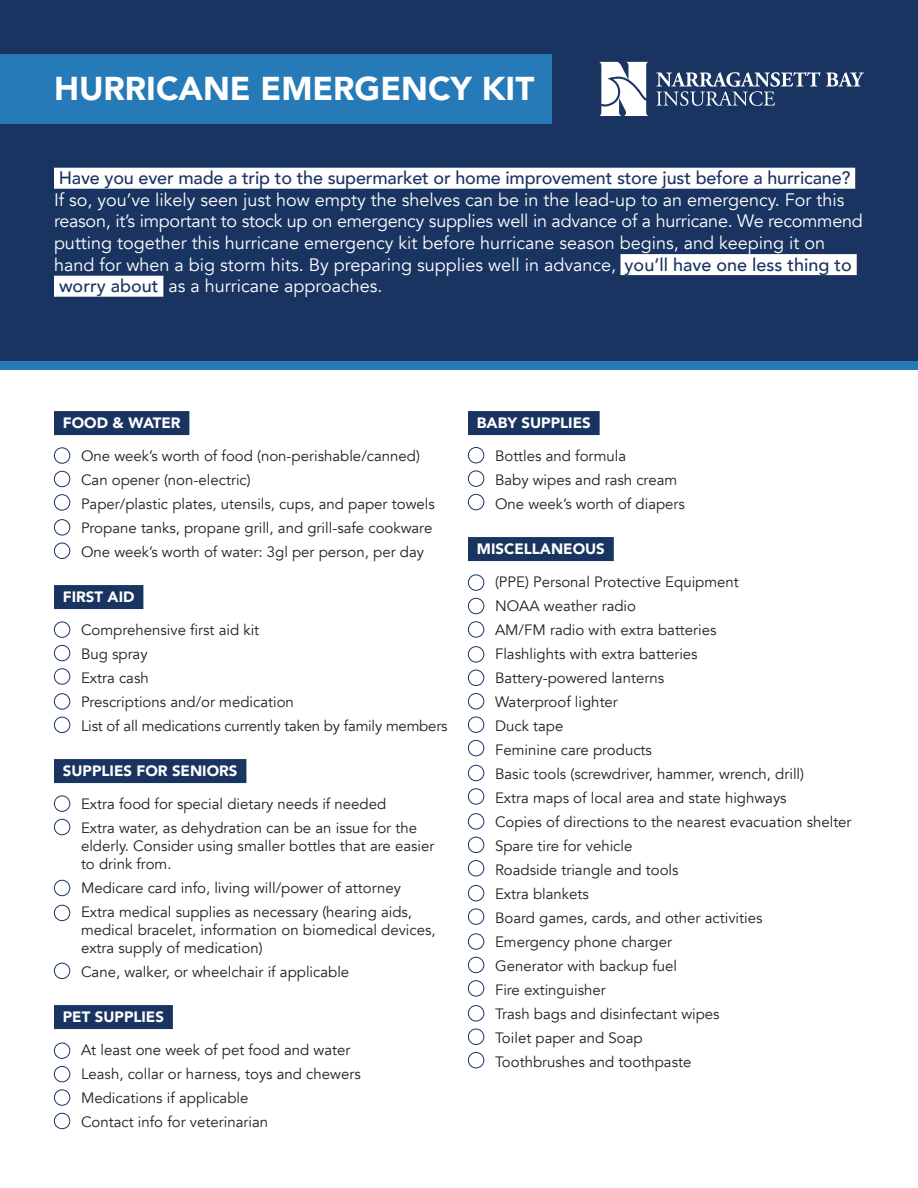
<style>
.page{position:relative;width:918px;height:1188px;background:#fff}
.page>*{position:absolute;margin:0;border:0;box-sizing:border-box;transform-origin:0 0}
.t1{font:900 33px "Avenir";color:#fff}
.t2{font:18px/21.6px "Avenir";color:#fff}
.t3{font:15px/18px "Avenir";color:#231f20}
.t4{font:900 15px "Avenir";color:#fff}
.s1{font-weight:500;color:#1a3462}
</style>
<div class="page">
<div style="left:0;top:0;width:918px;height:369px;background:#1a3462"></div>
<div style="left:0;top:361px;width:918px;height:8px;background:#257ab7"></div>
<div style="left:54px;top:168px;width:801px;height:21px;background:#fff"></div>
<div style="left:620px;top:254px;width:237px;height:21px;background:#fff"></div>
<div style="left:54px;top:276px;width:109px;height:21px;background:#fff"></div>
<div style="left:0;top:54px;width:552px;height:70px;background:#257ab7"></div>
<div style="left:54px;top:411px;width:135px;height:24px;background:#1a3462"></div>
<div style="left:54px;top:585px;width:89px;height:24px;background:#1a3462"></div>
<div style="left:54px;top:759px;width:192px;height:24px;background:#1a3462"></div>
<div style="left:54px;top:1005px;width:119px;height:24px;background:#1a3462"></div>
<div style="left:468px;top:411px;width:132px;height:24px;background:#1a3462"></div>
<div style="left:468px;top:537px;width:146px;height:24px;background:#1a3462"></div>
<div style="left:54px;top:447px;width:16px;height:17px;border:1px solid #1a3462;border-radius:50%"></div>
<div style="left:54px;top:471px;width:16px;height:16px;border:1px solid #1a3462;border-radius:50%"></div>
<div style="left:54px;top:494px;width:16px;height:17px;border:1px solid #1a3462;border-radius:50%"></div>
<div style="left:54px;top:519px;width:16px;height:16px;border:1px solid #1a3462;border-radius:50%"></div>
<div style="left:54px;top:543px;width:16px;height:16px;border:1px solid #1a3462;border-radius:50%"></div>
<div style="left:54px;top:622px;width:16px;height:16px;border:1px solid #1a3462;border-radius:50%"></div>
<div style="left:54px;top:645px;width:16px;height:16px;border:1px solid #1a3462;border-radius:50%"></div>
<div style="left:54px;top:668px;width:16px;height:17px;border:1px solid #1a3462;border-radius:50%"></div>
<div style="left:54px;top:693px;width:16px;height:17px;border:1px solid #1a3462;border-radius:50%"></div>
<div style="left:54px;top:717px;width:16px;height:16px;border:1px solid #1a3462;border-radius:50%"></div>
<div style="left:54px;top:796px;width:16px;height:16px;border:1px solid #1a3462;border-radius:50%"></div>
<div style="left:54px;top:819px;width:16px;height:16px;border:1px solid #1a3462;border-radius:50%"></div>
<div style="left:54px;top:880px;width:16px;height:16px;border:1px solid #1a3462;border-radius:50%"></div>
<div style="left:54px;top:905px;width:16px;height:16px;border:1px solid #1a3462;border-radius:50%"></div>
<div style="left:54px;top:963px;width:16px;height:16px;border:1px solid #1a3462;border-radius:50%"></div>
<div style="left:54px;top:1043px;width:16px;height:16px;border:1px solid #1a3462;border-radius:50%"></div>
<div style="left:54px;top:1066px;width:16px;height:16px;border:1px solid #1a3462;border-radius:50%"></div>
<div style="left:54px;top:1089px;width:16px;height:17px;border:1px solid #1a3462;border-radius:50%"></div>
<div style="left:54px;top:1113px;width:16px;height:16px;border:1px solid #1a3462;border-radius:50%"></div>
<div style="left:468px;top:447px;width:16px;height:16px;border:1px solid #1a3462;border-radius:50%"></div>
<div style="left:468px;top:471px;width:16px;height:16px;border:1px solid #1a3462;border-radius:50%"></div>
<div style="left:468px;top:494px;width:16px;height:16px;border:1px solid #1a3462;border-radius:50%"></div>
<div style="left:468px;top:574px;width:16px;height:17px;border:1px solid #1a3462;border-radius:50%"></div>
<div style="left:468px;top:598px;width:16px;height:16px;border:1px solid #1a3462;border-radius:50%"></div>
<div style="left:468px;top:621px;width:16px;height:17px;border:1px solid #1a3462;border-radius:50%"></div>
<div style="left:468px;top:646px;width:16px;height:16px;border:1px solid #1a3462;border-radius:50%"></div>
<div style="left:468px;top:670px;width:16px;height:16px;border:1px solid #1a3462;border-radius:50%"></div>
<div style="left:468px;top:693px;width:16px;height:16px;border:1px solid #1a3462;border-radius:50%"></div>
<div style="left:468px;top:717px;width:16px;height:16px;border:1px solid #1a3462;border-radius:50%"></div>
<div style="left:468px;top:740px;width:16px;height:16px;border:1px solid #1a3462;border-radius:50%"></div>
<div style="left:468px;top:765px;width:16px;height:16px;border:1px solid #1a3462;border-radius:50%"></div>
<div style="left:468px;top:788px;width:16px;height:17px;border:1px solid #1a3462;border-radius:50%"></div>
<div style="left:468px;top:813px;width:16px;height:17px;border:1px solid #1a3462;border-radius:50%"></div>
<div style="left:468px;top:837px;width:16px;height:16px;border:1px solid #1a3462;border-radius:50%"></div>
<div style="left:468px;top:860px;width:16px;height:16px;border:1px solid #1a3462;border-radius:50%"></div>
<div style="left:468px;top:885px;width:16px;height:16px;border:1px solid #1a3462;border-radius:50%"></div>
<div style="left:468px;top:909px;width:16px;height:16px;border:1px solid #1a3462;border-radius:50%"></div>
<div style="left:468px;top:933px;width:16px;height:17px;border:1px solid #1a3462;border-radius:50%"></div>
<div style="left:468px;top:957px;width:16px;height:16px;border:1px solid #1a3462;border-radius:50%"></div>
<div style="left:468px;top:980px;width:16px;height:17px;border:1px solid #1a3462;border-radius:50%"></div>
<div style="left:468px;top:1005px;width:16px;height:16px;border:1px solid #1a3462;border-radius:50%"></div>
<div style="left:468px;top:1029px;width:16px;height:16px;border:1px solid #1a3462;border-radius:50%"></div>
<div style="left:468px;top:1052px;width:16px;height:16px;border:1px solid #1a3462;border-radius:50%"></div>
<svg style="left:826px;top:72px;width:38px;height:15px"></svg>
<svg style="left:656px;top:72px;width:164px;height:34px"></svg>
<svg style="left:599px;top:62px;width:50px;height:54px"></svg>
<p class="t1" style="left:54px;top:61px;width:482px">HURRICANE EMERGENCY KIT</p>
<p class="t2" style="left:54px;top:168px;width:810px"><span class="s1">Have you ever made a trip to the supermarket or home improvement store just before a hurricane?<br></span>If so, you’ve likely seen just how empty the shelves can be in the lead-up to an emergency. For this reason, it’s important to stock up on emergency supplies well in advance of a hurricane. We recommend putting together this hurricane emergency kit before hurricane season begins, and keeping it on hand for when a big storm hits. By preparing supplies well in advance, <span class="s1">you’ll have one less thing to</span></p>
<p class="t2" style="left:59px;top:276px;width:325px"><span class="s1">worry about</span> as a hurricane approaches.</p>
<p class="t4" style="left:63px;top:409px;width:119px">FOOD &amp; WATER</p>
<p class="t3" style="left:81px;top:447px;width:340px">One week’s worth of food (non-perishable/canned)</p>
<p class="t3" style="left:81px;top:471px;width:171px">Can opener (non-electric)</p>
<p class="t3" style="left:81px;top:495px;width:355px">Paper/plastic plates, utensils, cups, and paper towels</p>
<p class="t3" style="left:81px;top:519px;width:353px">Propane tanks, propane grill, and grill-safe cookware</p>
<p class="t3" style="left:81px;top:543px;width:345px">One week’s worth of water: 3gl per person, per day</p>
<p class="t4" style="left:63px;top:583px;width:73px">FIRST AID</p>
<p class="t3" style="left:81px;top:621px;width:180px">Comprehensive first aid kit</p>
<p class="t3" style="left:81px;top:645px;width:68px">Bug spray</p>
<p class="t3" style="left:81px;top:669px;width:69px">Extra cash</p>
<p class="t3" style="left:81px;top:693px;width:214px">Prescriptions and/or medication</p>
<p class="t3" style="left:81px;top:717px;width:368px">List of all medications currently taken by family members</p>
<p class="t4" style="left:63px;top:757px;width:176px">SUPPLIES FOR SENIORS</p>
<p class="t3" style="left:81px;top:795px;width:307px">Extra food for special dietary needs if needed</p>
<p class="t3" style="left:81px;top:819px;width:355px">Extra water, as dehydration can be an issue for the elderly. Consider using smaller bottles that are easier to drink from.</p>
<p class="t3" style="left:81px;top:879px;width:321px">Medicare card info, living will/power of attorney</p>
<p class="t3" style="left:81px;top:903px;width:356px">Extra medical supplies as necessary (hearing aids, medical bracelet, information on biomedical devices, extra supply of medication)</p>
<p class="t3" style="left:81px;top:963px;width:270px">Cane, walker, or wheelchair if applicable</p>
<p class="t4" style="left:63px;top:1003px;width:103px">PET SUPPLIES</p>
<p class="t3" style="left:81px;top:1041px;width:271px">At least one week of pet food and water</p>
<p class="t3" style="left:81px;top:1065px;width:281px">Leash, collar or harness, toys and chewers</p>
<p class="t3" style="left:81px;top:1089px;width:169px">Medications if applicable</p>
<p class="t3" style="left:81px;top:1113px;width:189px">Contact info for veterinarian</p>
<p class="t4" style="left:477px;top:409px;width:115px">BABY SUPPLIES</p>
<p class="t3" style="left:495px;top:447px;width:133px">Bottles and formula</p>
<p class="t3" style="left:495px;top:471px;width:184px">Baby wipes and rash cream</p>
<p class="t3" style="left:495px;top:495px;width:192px">One week’s worth of diapers</p>
<p class="t4" style="left:477px;top:535px;width:130px">MISCELLANEOUS</p>
<p class="t3" style="left:495px;top:573px;width:245px">(PPE) Personal Protective Equipment</p>
<p class="t3" style="left:495px;top:597px;width:143px">NOAA weather radio</p>
<p class="t3" style="left:495px;top:621px;width:223px">AM/FM radio with extra batteries</p>
<p class="t3" style="left:495px;top:645px;width:204px">Flashlights with extra batteries</p>
<p class="t3" style="left:495px;top:669px;width:171px">Battery-powered lanterns</p>
<p class="t3" style="left:495px;top:693px;width:124px">Waterproof lighter</p>
<p class="t3" style="left:495px;top:717px;width:70px">Duck tape</p>
<p class="t3" style="left:495px;top:741px;width:158px">Feminine care products</p>
<p class="t3" style="left:495px;top:765px;width:311px">Basic tools (screwdriver, hammer, wrench, drill)</p>
<p class="t3" style="left:495px;top:789px;width:293px">Extra maps of local area and state highways</p>
<p class="t3" style="left:495px;top:813px;width:358px">Copies of directions to the nearest evacuation shelter</p>
<p class="t3" style="left:495px;top:837px;width:139px">Spare tire for vehicle</p>
<p class="t3" style="left:495px;top:861px;width:185px">Roadside triangle and tools</p>
<p class="t3" style="left:495px;top:885px;width:95px">Extra blankets</p>
<p class="t3" style="left:495px;top:909px;width:269px">Board games, cards, and other activities</p>
<p class="t3" style="left:495px;top:933px;width:178px">Emergency phone charger</p>
<p class="t3" style="left:495px;top:957px;width:184px">Generator with backup fuel</p>
<p class="t3" style="left:495px;top:981px;width:112px">Fire extinguisher</p>
<p class="t3" style="left:495px;top:1005px;width:226px">Trash bags and disinfectant wipes</p>
<p class="t3" style="left:495px;top:1029px;width:149px">Toilet paper and Soap</p>
<p class="t3" style="left:495px;top:1053px;width:198px">Toothbrushes and toothpaste</p>
</div>
